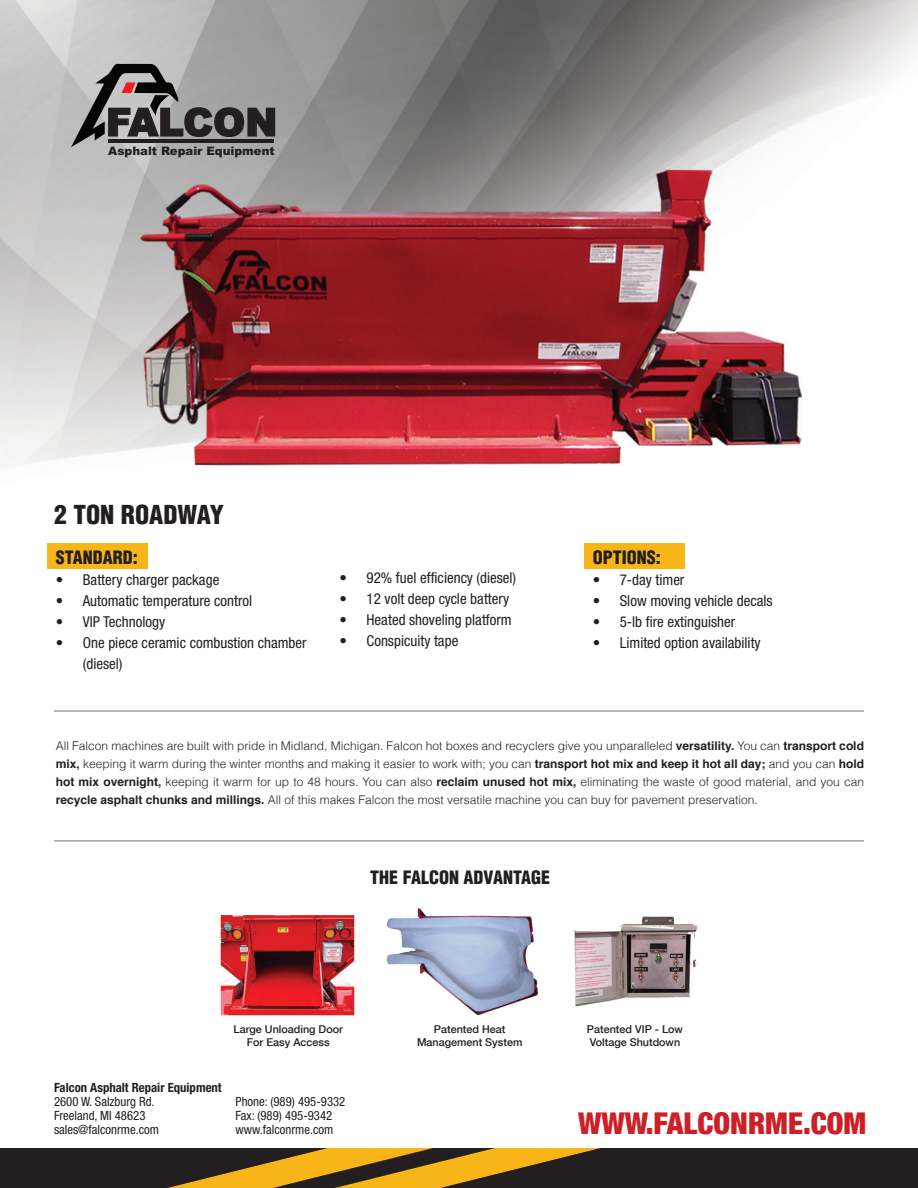
<style>
.page{position:relative;width:918px;height:1188px;background:#fff}
.page>*{position:absolute;margin:0;border:0;box-sizing:border-box;transform-origin:0 0}
.t1{font:900 38.55px "Arial";color:#231f20}
.t2{font:900 condensed 30px "Helvetica Neue";color:#cd2026}
.t3{font:900 condensed 25.5px "Helvetica";color:#231f20}
.t4{font:900 condensed 18px "Helvetica";color:#231f20}
.t5{font:condensed 15px/21px "Helvetica Neue";color:#231f20}
.t6{font:condensed 12.75px/14px "Helvetica Neue";color:#231f20}
.t7{font:700 condensed 12.75px "Helvetica Neue";color:#231f20}
.t8{font:300 12px/18px "Helvetica";color:#231f20;text-align:justify}
.t9{font:condensed 12px/14.4px "Helvetica";color:#231f20}
.t10{font:700 condensed 12px "Helvetica";color:#231f20}
.t11{font:900 11.7px "Arial";color:#231f20}
.t12{font:500 10.8px/12.9px "Helvetica Neue";color:#231f20;text-align:center}
.s1{font-weight:700}
</style>
<div class="page">
<div style="left:0;top:1148px;width:918px;height:40px;background:#231f20"></div>
<svg style="left:168px;top:1148px;width:432px;height:40px"></svg>
<img style="left:0;top:0;width:918px;height:466px">
<div style="left:47px;top:543px;width:101px;height:26px;background:#f7b518"></div>
<svg style="left:71px;top:64px;width:205px;height:83px;background:#929190"></svg>
<hr style="left:108px;top:139px;width:166px;height:4px;background:#231f20">
<img style="left:574px;top:916px;width:125px;height:91px">
<img style="left:386px;top:908px;width:152px;height:108px">
<img style="left:220px;top:915px;width:135px;height:101px">
<hr style="left:54px;top:710px;width:810px;height:2px;background:#231f20">
<hr style="left:54px;top:840px;width:810px;height:2px;background:#231f20">
<div style="left:584px;top:543px;width:101px;height:26px;background:#f7b518"></div>
<h1 class="t1" style="left:106px;top:94px;width:173px">FALCON</h1>
<p class="t11" style="left:108px;top:142px;width:168px">Asphalt Repair Equipment</p>
<h3 class="t3" style="left:54px;top:499px;width:171px">2 TON ROADWAY</h3>
<h3 class="t4" style="left:56px;top:546px;width:84px">STANDARD:</h3>
<p class="t5" style="left:56px;top:569px;width:165px">• Battery charger package</p>
<p class="t5" style="left:56px;top:590px;width:198px">• Automatic temperature control</p>
<p class="t5" style="left:56px;top:611px;width:111px">• VIP Technology</p>
<p class="t5" style="left:83px;top:632px;width:225px;text-indent:-27px">• One piece ceramic combustion chamber (diesel)</p>
<p class="t5" style="left:340px;top:567px;width:178px">• 92% fuel efficiency (diesel)</p>
<p class="t5" style="left:340px;top:588px;width:171px">• 12 volt deep cycle battery</p>
<p class="t5" style="left:340px;top:609px;width:174px">• Heated shoveling platform</p>
<p class="t5" style="left:340px;top:630px;width:120px">• Conspicuity tape</p>
<h3 class="t4" style="left:593px;top:546px;width:70px">OPTIONS:</h3>
<p class="t5" style="left:593px;top:569px;width:93px">• 7-day timer</p>
<p class="t5" style="left:593px;top:590px;width:181px">• Slow moving vehicle decals</p>
<p class="t5" style="left:593px;top:611px;width:144px">• 5-lb fire extinguisher</p>
<p class="t5" style="left:593px;top:632px;width:169px">• Limited option availability</p>
<p class="t8" style="left:56px;top:736px;width:810px">All Falcon machines are built with pride in Midland, Michigan. Falcon hot boxes and recyclers give you unparalleled <span class="s1">versatility.</span> You can <span class="s1">transport cold mix,</span> keeping it warm during the winter months and making it easier to work with; you can <span class="s1">transport hot mix and keep it hot all day;</span> and you can <span class="s1">hold hot mix overnight,</span> keeping it warm for up to 48 hours. You can also <span class="s1">reclaim unused hot mix,</span> eliminating the waste of good material, and you can <span class="s1">recycle asphalt chunks and millings.</span> All of this makes Falcon the most versatile machine you can buy for pavement preservation.</p>
<h3 class="t4" style="left:370px;top:866px;width:181px">THE FALCON ADVANTAGE</h3>
<p class="t12" style="left:234px;top:1022px;width:111px">Large Unloading Door<br>For Easy Access</p>
<p class="t10" style="left:54px;top:1078px;width:165px">Falcon Asphalt Repair Equipment</p>
<p class="t9" style="left:54px;top:1092px;width:106px">2000 Austin Street<br>Midland, MI 48642 sales@falconrme.com</p>
<p class="t9" style="left:236px;top:1092px;width:112px">Phone: (989) 495-9332<br>Fax: (989) 495-9342 www.falconrme.com</p>
<p class="t7" style="left:54px;top:1080px;width:169px">Falcon Asphalt Repair Equipment</p>
<p class="t6" style="left:54px;top:1095px;width:107px">2600 W. Salzburg Rd.<br>Freeland, MI 48623 sales@falconrme.com</p>
<p class="t6" style="left:236px;top:1095px;width:111px">Phone: (989) 495-9332<br>Fax: (989) 495-9342 www.falconrme.com</p>
<p class="t12" style="left:417px;top:1022px;width:107px">Patented Heat<br>Management System</p>
<p class="t12" style="left:587px;top:1022px;width:98px;text-align:left">Patented VIP - Low<br>Voltage Shutdown</p>
<h2 class="t2" style="left:578px;top:1099px;width:290px">WWW.FALCONRME.COM</h2>
</div>
